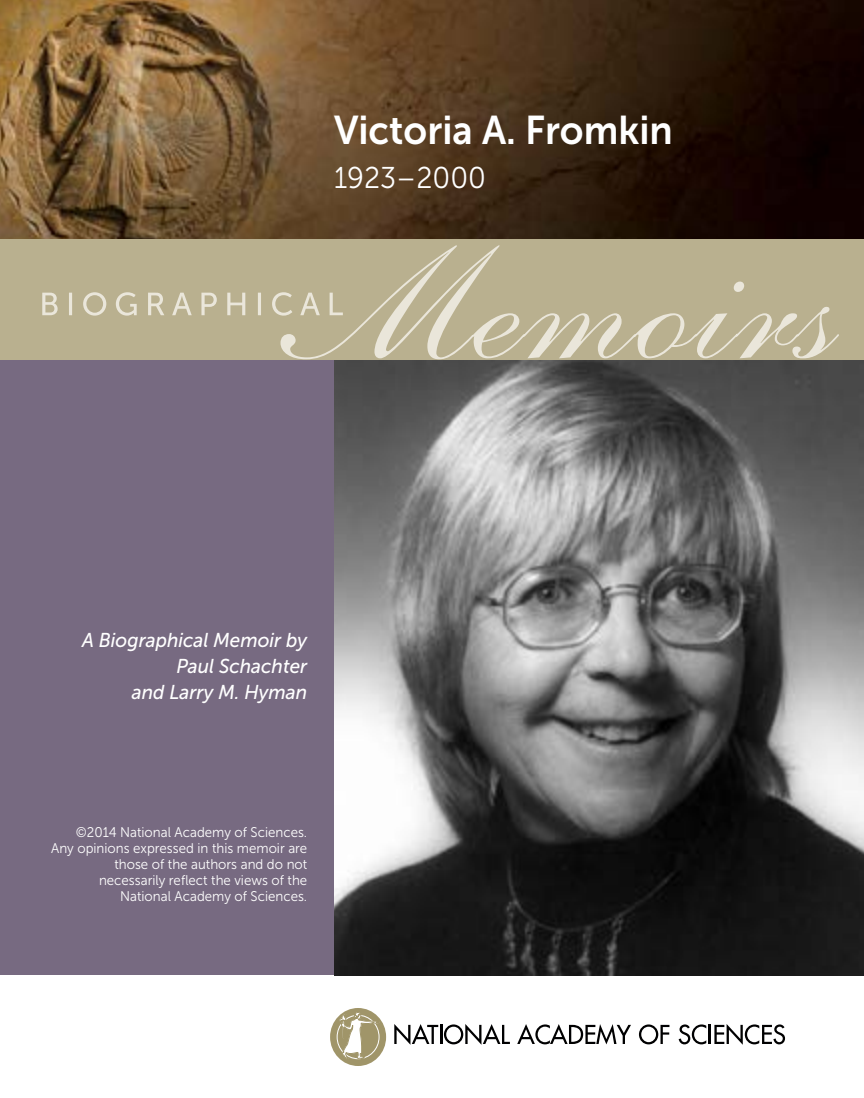
<style>
.page{position:relative;width:864px;height:1098px;background:#fff}
.page>*{position:absolute;margin:0;border:0;box-sizing:border-box;transform-origin:0 0}
.t1{font:40px "Museo Sans 700";color:#fff;scale:.95 1}
.t2{font:30px "Museo Sans 300";color:#fff;scale:.95 1}
.t3{font:italic 20px/26px "Museo Sans 500";color:#fff;text-align:right;scale:.95 1}
.t4{font:14px/16px "Museo Sans 300";color:#fff;text-align:right;scale:.95 1}
</style>
<div class="page">
<img style="left:0;top:0;width:864px;height:239px">
<div style="left:0;top:360px;width:334px;height:615px;background:#776a81"></div>
<div style="left:0;top:239px;width:864px;height:121px;background:#b9b08f"></div>
<svg style="left:42px;top:292px;width:239px;height:24px"></svg>
<svg style="left:281px;top:245px;width:558px;height:114px"></svg>
<svg style="left:394px;top:1024px;width:116px;height:21px"></svg>
<svg style="left:517px;top:1024px;width:114px;height:20px"></svg>
<svg style="left:639px;top:1024px;width:30px;height:20px"></svg>
<svg style="left:679px;top:1024px;width:106px;height:21px"></svg>
<div style="left:330px;top:1008px;width:56px;height:58px;background:#a09569;border-radius:50%"></div>
<div style="left:337px;top:1015px;width:42px;height:44px;border:1px solid #fff;border-radius:50%"></div>
<svg style="left:339px;top:1012px;width:41px;height:47px"></svg>
<img style="left:334px;top:360px;width:530px;height:615px">
<h1 class="t1" style="left:334px;top:108px;width:358px">Victoria A. Fromkin</h1>
<h2 class="t2" style="left:334px;top:162px;width:162px">1923–2000</h2>
<h3 class="t3" style="left:82px;top:628px;width:239px">A Biographical Memoir by<br>Paul Schachter<br>and Larry M. Hyman</h3>
<p class="t4" style="left:51px;top:824px;width:271px">©2014 National Academy of Sciences.<br>Any opinions expressed in this memoir are those of the authors and do not necessarily reflect the views of the National Academy of Sciences.</p>
</div>
